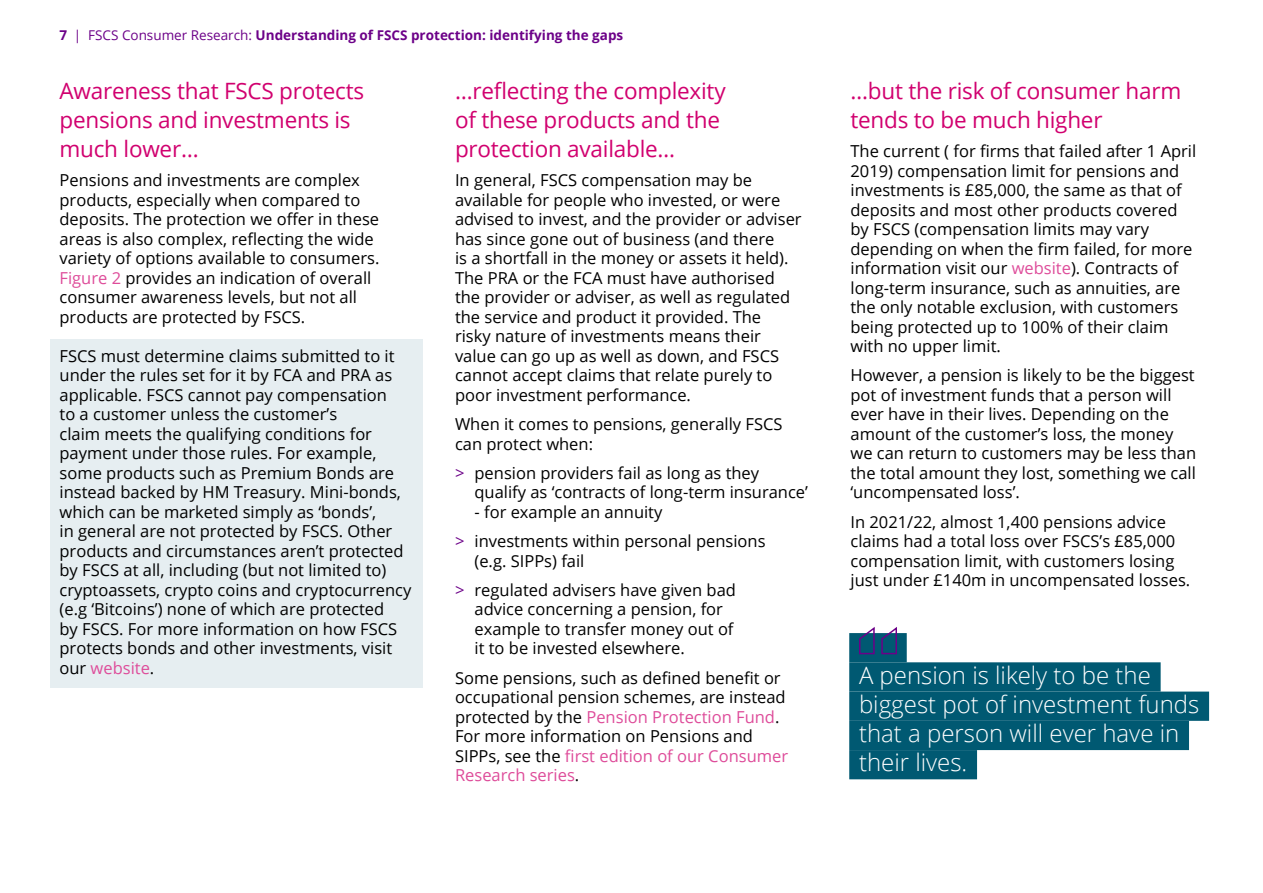
<style>
.page{position:relative;width:1263px;height:893px;background:#fff}
.page>*{position:absolute;margin:0;border:0;box-sizing:border-box;transform-origin:0 0}
.Quote_blue{font:300 24px "Open Sans";color:#fff}
.B_head_15_19_5pt{font:22.5px/29.2px "Open Sans";letter-spacing:-.01em;color:#d1006f}
.Open_Sans_text_11_13{font:16.5px/19.5px "Open Sans";color:#000}
.Boxout_text_blue{font:16.5px/19.5px "Open Sans";color:#000}
.Open_Sans_text_11{font:16.5px/19.5px "Open Sans";color:#000}
.t1{font:700 13.5px "Open Sans";color:#6c0088}
.s1{font-weight:400}
.s2{color:#de4c9a}
.s3{color:#6c0088}
</style>
<div class="page">
<div style="left:50px;top:339px;width:372px;height:348px;background:#e6eef1"></div>
<div style="left:849px;top:633px;width:58px;height:29px;background:#005972"></div>
<div style="left:849px;top:662px;width:312px;height:30px;background:#005972"></div>
<div style="left:849px;top:692px;width:360px;height:29px;background:#005972"></div>
<div style="left:849px;top:721px;width:340px;height:29px;background:#005972"></div>
<div style="left:849px;top:750px;width:128px;height:29px;background:#005972"></div>
<svg style="left:858px;top:627px;width:40px;height:28px"></svg>
<p class="t1" style="left:60px;top:26px;width:565px">7 <span class="s1">| FSCS Consumer Research:</span> Understanding of FSCS protection: identifying the gaps</p>
<h2 class="B_head_15_19_5pt" style="left:60px;top:75px;width:306px">Awareness that FSCS protects pensions and investments is much lower…</h2>
<p class="Open_Sans_text_11_13" style="left:60px;top:170px;width:321px">Pensions and investments are complex products, especially when compared to deposits. The protection we offer in these areas is also complex, reflecting the wide variety of options available to consumers.<br><span class="s2">Figure 2</span> provides an indication of overall consumer awareness levels, but not all products are protected by FSCS.</p>
<p class="Boxout_text_blue" style="left:60px;top:346px;width:353px">FSCS must determine claims submitted to it under the rules set for it by FCA and PRA as applicable. FSCS cannot pay compensation<br>to a customer unless the customer’s<br>claim meets the qualifying conditions for payment under those rules. For example, some products such as Premium Bonds are instead backed by HM Treasury. Mini-bonds, which can be marketed simply as ‘bonds’,<br>in general are not protected by FSCS. Other products and circumstances aren’t protected by FSCS at all, including (but not limited to) cryptoassets, crypto coins and cryptocurrency (e.g ‘Bitcoins’) none of which are protected<br>by FSCS. For more information on how FSCS protects bonds and other investments, visit our <span class="s2">website</span>.</p>
<h2 class="B_head_15_19_5pt" style="left:455px;top:75px;width:272px">…reflecting the complexity of these products and the protection available…</h2>
<p class="Open_Sans_text_11_13" style="left:455px;top:170px;width:348px">In general, FSCS compensation may be available for people who invested, or were advised to invest, and the provider or adviser has since gone out of business (and there<br>is a shortfall in the money or assets it held).<br>The PRA or the FCA must have authorised the provider or adviser, as well as regulated the service and product it provided. The<br>risky nature of investments means their value can go up as well as down, and FSCS cannot accept claims that relate purely to poor investment performance.</p>
<p class="Open_Sans_text_11_13" style="left:455px;top:414px;width:329px">When it comes to pensions, generally FSCS can protect when:</p>
<p class="Open_Sans_text_11" style="left:474px;top:463px;width:335px;text-indent:-20px"><span class="s3">&gt;</span> pension providers fail as long as they qualify as ‘contracts of long-term insurance’</p>
<p class="Open_Sans_text_11" style="left:474px;top:502px;width:189px">- for example an annuity</p>
<p class="Open_Sans_text_11" style="left:474px;top:531px;width:293px;text-indent:-20px"><span class="s3">&gt;</span> investments within personal pensions (e.g. SIPPs) fail</p>
<p class="Open_Sans_text_11" style="left:474px;top:580px;width:263px;text-indent:-20px"><span class="s3">&gt;</span> regulated advisers have given bad advice concerning a pension, for example to transfer money out of it to be invested elsewhere.</p>
<p class="Open_Sans_text_11_13" style="left:455px;top:667px;width:335px">Some pensions, such as defined benefit or occupational pension schemes, are instead protected by the <span class="s2">Pension Protection Fund</span>.<br>For more information on Pensions and SIPPs, see the <span class="s2">first edition of our Consumer Research series</span>.</p>
<h2 class="B_head_15_19_5pt" style="left:850px;top:75px;width:332px">…but the risk of consumer harm tends to be much higher</h2>
<p class="Open_Sans_text_11_13" style="left:850px;top:141px;width:347px">The current ( for firms that failed after 1 April 2019) compensation limit for pensions and investments is £85,000, the same as that of deposits and most other products covered by FSCS (compensation limits may vary depending on when the firm failed, for more information visit our <span class="s2">website</span>). Contracts of long-term insurance, such as annuities, are the only notable exclusion, with customers being protected up to 100% of their claim with no upper limit.</p>
<p class="Open_Sans_text_11_13" style="left:850px;top:365px;width:347px">However, a pension is likely to be the biggest pot of investment funds that a person will ever have in their lives. Depending on the amount of the customer’s loss, the money we can return to customers may be less than the total amount they lost, something we call ‘uncompensated loss’.</p>
<p class="Open_Sans_text_11_13" style="left:850px;top:511px;width:341px">In 2021/22, almost 1,400 pensions advice claims had a total loss over FSCS’s £85,000 compensation limit, with customers losing just under £140m in uncompensated losses.</p>
<p class="Quote_blue" style="left:859px;top:658px;width:293px">A pension is likely to be the</p>
<p class="Quote_blue" style="left:859px;top:688px;width:342px">biggest pot of investment funds</p>
<p class="Quote_blue" style="left:859px;top:717px;width:322px">that a person will ever have in</p>
<p class="Quote_blue" style="left:859px;top:746px;width:110px">their lives.</p>
</div>
